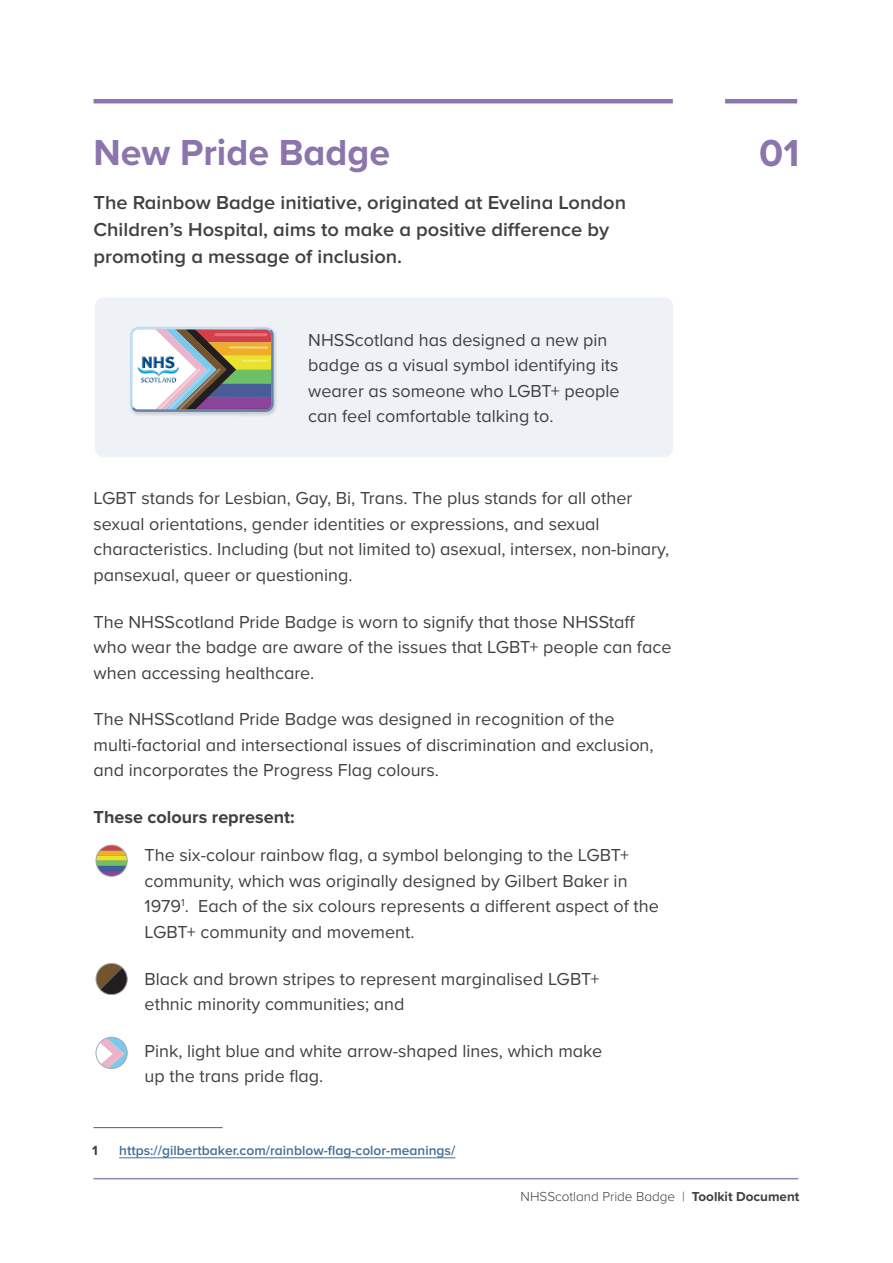
<style>
.page{position:relative;width:893px;height:1263px;background:#fff}
.page>*{position:absolute;margin:0;border:0;box-sizing:border-box;transform-origin:0 0}
.t1{font:700 39px "Proxima Nova";color:#8b75ac}
.SUBHEAD{font:700 37.5px "Proxima Nova";color:#8b75ac}
.INTRO{font:600 19.5px/27px "Proxima Nova";color:#414042}
.NEW_BODY{font:18px/25.5px "Proxima Nova";color:#414042}
.NEW_BODY-2{font:700 18px "Proxima Nova";color:#414042}
.t2{font:600 13.8px "Proxima Nova";color:#436e9a}
.t3{font:700 13.8px "Proxima Nova";color:#414042}
.t4{font:300 13.5px "Proxima Nova";color:#414042}
.s1{font-weight:700}
</style>
<div class="page">
<hr style="left:94px;top:1178px;width:704px;height:1px;background:#8889ba">
<hr style="left:94px;top:99px;width:579px;height:4px;background:#8b75ac">
<hr style="left:725px;top:99px;width:72px;height:4px;background:#8b75ac">
<div style="left:95px;top:298px;width:578px;height:159px;background:#eef2f6;border-radius:9px"></div>
<img style="left:133px;top:331px;width:143px;height:85px">
<svg style="left:131px;top:328px;width:143px;height:84px"></svg>
<svg style="left:99px;top:845px;width:26px;height:6px"></svg>
<svg style="left:100px;top:872px;width:23px;height:4px"></svg>
<svg style="left:96px;top:851px;width:30px;height:4px"></svg>
<div style="left:96px;top:855px;width:31px;height:6px;background:#ebe22d"></div>
<div style="left:96px;top:861px;width:31px;height:5px;background:#6ec067"></div>
<div style="left:96px;top:866px;width:31px;height:5px;background:#485d98"></div>
<hr style="left:96px;top:871px;width:31px;height:1px;background:#2c499c">
<div style="left:96px;top:845px;width:32px;height:32px;border:1px solid #a7a9ac;border-radius:50%"></div>
<svg style="left:95px;top:963px;width:33px;height:33px"></svg>
<svg style="left:97px;top:1037px;width:29px;height:31px"></svg>
<div style="left:96px;top:1037px;width:32px;height:32px;border:1px solid #a7a9ac;border-radius:50%"></div>
<hr style="left:119px;top:1157px;width:336px;height:1px;background:#436e9a">
<hr style="left:94px;top:1127px;width:129px;height:1px;background:#58595b">
<p class="SUBHEAD" style="left:94px;top:124px;width:298px">New Pride Badge</p>
<p class="INTRO" style="left:94px;top:189px;width:534px">The Rainbow Badge initiative, originated at Evelina London<br>Children’s Hospital, aims to make a positive difference by promoting a message of inclusion.</p>
<p class="NEW_BODY" style="left:308px;top:326px;width:313px">NHSScotland has designed a new pin badge as a visual symbol identifying its wearer as someone who LGBT+ people can feel comfortable talking to.</p>
<p class="NEW_BODY" style="left:94px;top:485px;width:577px">LGBT stands for Lesbian, Gay, Bi, Trans. The plus stands for all other sexual orientations, gender identities or expressions, and sexual characteristics. Including (but not limited to) asexual, intersex, non‑binary, pansexual, queer or questioning.</p>
<p class="NEW_BODY" style="left:94px;top:608px;width:579px">The NHSScotland Pride Badge is worn to signify that those NHSStaff who wear the badge are aware of the issues that LGBT+ people can face when accessing healthcare.</p>
<p class="NEW_BODY" style="left:94px;top:706px;width:562px">The NHSScotland Pride Badge was designed in recognition of the multi‑factorial and intersectional issues of discrimination and exclusion, and incorporates the Progress Flag colours.</p>
<p class="NEW_BODY-2" style="left:94px;top:804px;width:203px">These colours represent:</p>
<p class="NEW_BODY" style="left:145px;top:842px;width:516px">The six-colour rainbow flag, a symbol belonging to the LGBT+ community, which was originally designed by Gilbert Baker in 1979<sup>1</sup>. Each of the six colours represents a different aspect of the LGBT+ community and movement.</p>
<p class="NEW_BODY" style="left:145px;top:965px;width:456px">Black and brown stripes to represent marginalised LGBT+ ethnic minority communities; and</p>
<p class="NEW_BODY" style="left:145px;top:1037px;width:459px">Pink, light blue and white arrow-shaped lines, which make up the trans pride flag.</p>
<p class="t3" style="left:92px;top:1140px;width:7px">1</p>
<p class="t2" style="left:119px;top:1142px;width:338px">https://gilbertbaker.com/rainblow-flag-color-meanings/</p>
<h1 class="t1" style="left:759px;top:124px;width:42px">01</h1>
<p class="t4" style="left:521px;top:1187px;width:280px">NHSScotland Pride Badge | <span class="s1">Toolkit Document</span></p>
</div>
